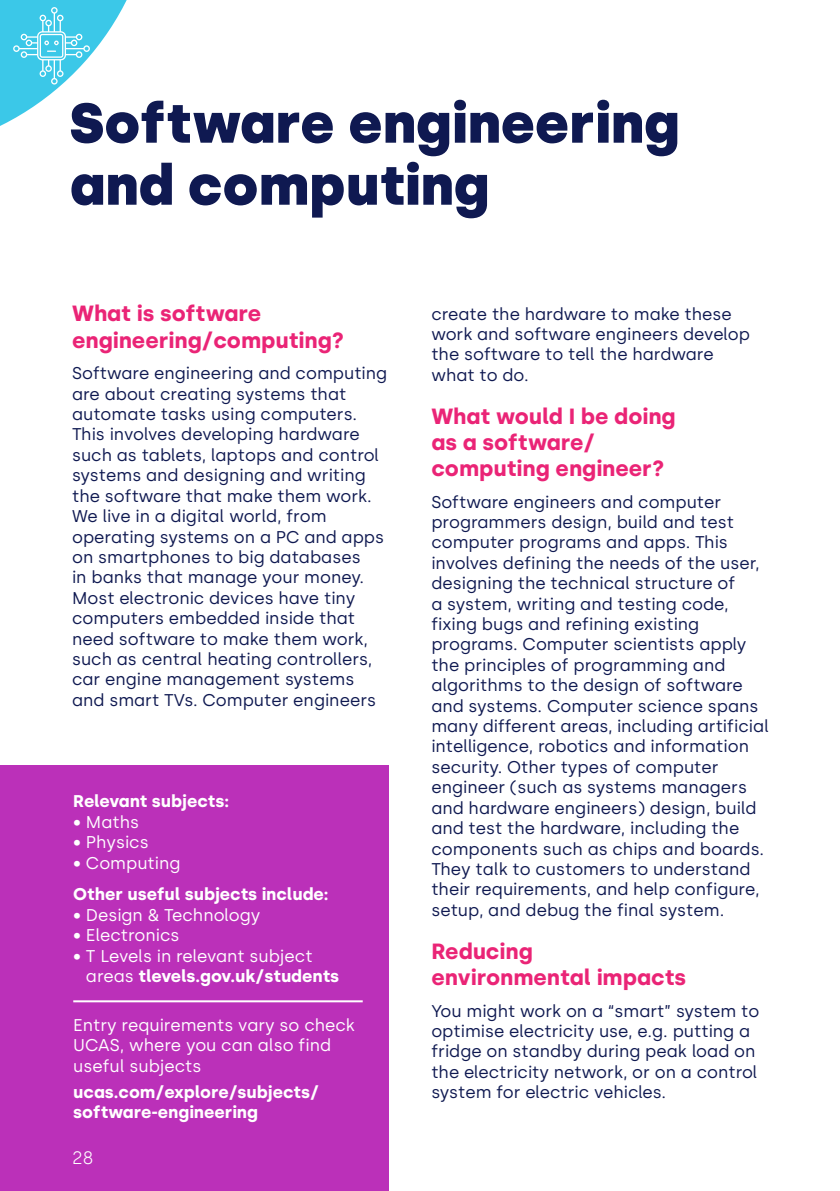
<style>
.page{position:relative;width:840px;height:1191px;background:#fff}
.page>*{position:absolute;margin:0;border:0;box-sizing:border-box;transform-origin:0 0}
.t1{font:900 56px/62px "Silka";color:#0f1951}
.t2{font:700 22px/26px "Silka";color:#ea2476}
.t3{font:300 18px "Silka";color:#fff}
.copy_9pt{font:17px/20.4px "Silka";color:#0f1951}
.copy_9pt-2{font:17px/20.4px "Silka";color:#fff}
.copy_9pt-3{font:700 17px/20.4px "Silka";color:#fff}
.s1{font-weight:700}
</style>
<div class="page">
<div style="left:0;top:765px;width:388px;height:426px;background:#bb30b9"></div>
<hr style="left:73px;top:1000px;width:289px;height:2px;background:#fff">
<svg style="left:0;top:0;width:127px;height:126px"></svg>
<p class="t1" style="left:70px;top:92px;width:611px">Software engineering and computing</p>
<p class="t2" style="left:72px;top:301px;width:273px">What is software engineering/computing?</p>
<p class="copy_9pt" style="left:72px;top:363px;width:316px">Software engineering and computing are about creating systems that automate tasks using computers.<br>This involves developing hardware such as tablets, laptops and control systems and designing and writing the software that make them work.<br>We live in a digital world, from operating systems on a PC and apps on smartphones to big databases<br>in banks that manage your money.<br>Most electronic devices have tiny computers embedded inside that need software to make them work, such as central heating controllers, car engine management systems and smart TVs. Computer engineers</p>
<p class="copy_9pt-3" style="left:73px;top:791px;width:157px">Relevant subjects:</p>
<p class="copy_9pt-2" style="left:73px;top:811px;width:67px">• Maths</p>
<p class="copy_9pt-2" style="left:73px;top:832px;width:77px">• Physics</p>
<p class="copy_9pt-2" style="left:73px;top:852px;width:109px">• Computing</p>
<p class="copy_9pt-3" style="left:73px;top:884px;width:256px">Other useful subjects include:</p>
<p class="copy_9pt-2" style="left:73px;top:904px;width:188px">• Design &amp; Technology</p>
<p class="copy_9pt-2" style="left:73px;top:925px;width:108px">• Electronics</p>
<p class="copy_9pt-2" style="left:86px;top:945px;width:255px;text-indent:-13px">• T Levels in relevant subject areas <span class="s1">tlevels.gov.uk/students</span></p>
<p class="copy_9pt-2" style="left:73px;top:1014px;width:283px">Entry requirements vary so check<br>UCAS, where you can also find useful subjects</p>
<p class="copy_9pt-3" style="left:73px;top:1081px;width:247px">ucas.com/explore/subjects/ software-engineering</p>
<p class="t3" style="left:72px;top:1147px;width:23px">28</p>
<p class="copy_9pt" style="left:431px;top:303px;width:320px">create the hardware to make these work and software engineers develop the software to tell the hardware what to do.</p>
<p class="t2" style="left:431px;top:403px;width:246px">What would I be doing as a software/ computing engineer?</p>
<p class="copy_9pt" style="left:431px;top:491px;width:339px">Software engineers and computer programmers design, build and test computer programs and apps. This involves defining the needs of the user, designing the technical structure of<br>a system, writing and testing code, fixing bugs and refining existing programs. Computer scientists apply the principles of programming and algorithms to the design of software and systems. Computer science spans many different areas, including artificial intelligence, robotics and information security. Other types of computer engineer (such as systems managers and hardware engineers) design, build and test the hardware, including the components such as chips and boards.<br>They talk to customers to understand their requirements, and help configure, setup, and debug the final system.</p>
<p class="t2" style="left:431px;top:938px;width:256px">Reducing environmental impacts</p>
<p class="copy_9pt" style="left:431px;top:1000px;width:329px">You might work on a “smart” system to optimise electricity use, e.g. putting a fridge on standby during peak load on the electricity network, or on a control system for electric vehicles.</p>
</div>
